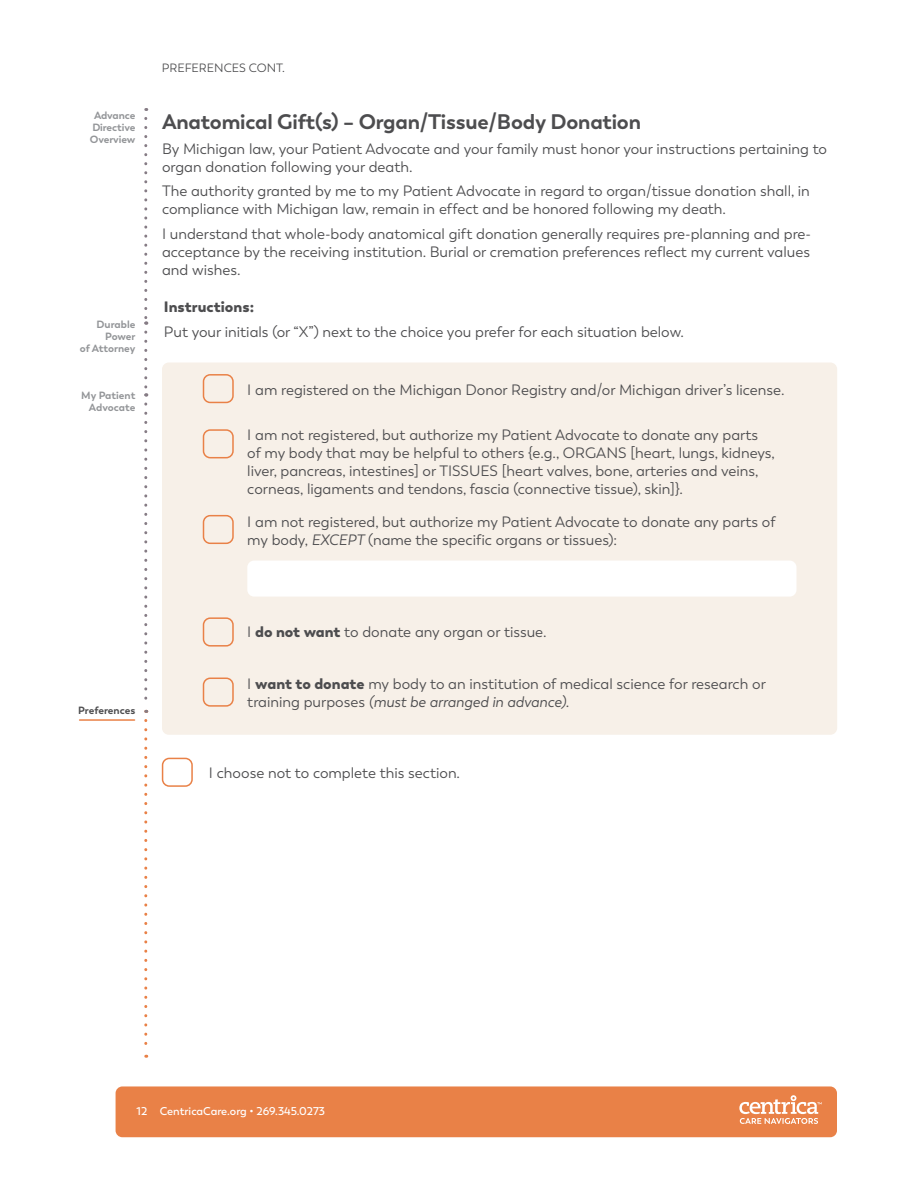
<style>
.page{position:relative;width:918px;height:1188px;background:#fff}
.page>*{position:absolute;margin:0;border:0;box-sizing:border-box;transform-origin:0 0}
.t1{font:700 21px "Boston";letter-spacing:-.01em;color:#4d4d4f}
.t2{font:15px/18px "Boston";color:#4d4d4f}
.t3{font:900 15px "Boston";color:#4d4d4f}
.t4{font:12px "Boston";color:#4d4d4f}
.t5{font:600 11.25px "Boston";color:#fff}
.t6{font:700 10.5px/12px "Boston";letter-spacing:-.01em;color:#939598;text-align:right}
.t7{font:700 10.5px "Boston";letter-spacing:-.005em;color:#4d4d4f}
.s1{font-style:italic}
.s2{font-weight:900}
</style>
<div class="page">
<div style="left:116px;top:1086px;width:721px;height:51px;background:#e98147;border-radius:7px"></div>
<svg style="left:739px;top:1095px;width:83px;height:29px"></svg>
<div style="left:162px;top:363px;width:675px;height:372px;background:#f7f0e8;border-radius:7px"></div>
<div style="left:247px;top:561px;width:549px;height:36px;background:#fff;border-radius:7px"></div>
<div style="left:203px;top:374px;width:31px;height:29px;border:2px solid #e98147;border-radius:7px"></div>
<div style="left:203px;top:429px;width:31px;height:29px;border:2px solid #e98147;border-radius:7px"></div>
<div style="left:203px;top:515px;width:31px;height:29px;border:2px solid #e98147;border-radius:7px"></div>
<div style="left:203px;top:617px;width:31px;height:30px;border:2px solid #e98147;border-radius:7px"></div>
<div style="left:203px;top:678px;width:31px;height:29px;border:2px solid #e98147;border-radius:7px"></div>
<div style="left:162px;top:758px;width:31px;height:29px;border:2px solid #e98147;border-radius:7px"></div>
<svg style="left:144px;top:118px;width:3px;height:207px"></svg>
<svg style="left:144px;top:720px;width:3px;height:338px"></svg>
<svg style="left:144px;top:332px;width:3px;height:64px"></svg>
<svg style="left:144px;top:404px;width:3px;height:309px"></svg>
<hr style="left:80px;top:719px;width:55px;height:2px;background:#e98147">
<p class="t6" style="left:90px;top:109px;width:47px;text-align:center">Advance<br>Directive<br>Overview</p>
<p class="t6" style="left:80px;top:318px;width:57px">Durable<br>Power<br>of Attorney</p>
<p class="t6" style="left:81px;top:390px;width:56px">My Patient<br>Advocate</p>
<p class="t4" style="left:162px;top:61px;width:125px">PREFERENCES CONT.</p>
<h1 class="t1" style="left:162px;top:109px;width:481px">Anatomical Gift(s) – Organ/Tissue/Body Donation</h1>
<p class="t2" style="left:162px;top:140px;width:667px">By Michigan law, your Patient Advocate and your family must honor your instructions pertaining to organ donation following your death.</p>
<p class="t2" style="left:162px;top:183px;width:649px">The authority granted by me to my Patient Advocate in regard to organ/tissue donation shall, in compliance with Michigan law, remain in effect and be honored following my death.</p>
<p class="t2" style="left:162px;top:225px;width:651px;text-align:justify">I understand that whole-body anatomical gift donation generally requires pre-planning and pre&shy;acceptance by the receiving institution. Burial or cremation preferences reflect my current values and wishes.</p>
<p class="t3" style="left:164px;top:298px;width:92px">Instructions:</p>
<p class="t2" style="left:164px;top:323px;width:522px">Put your initials (or “X”) next to the choice you prefer for each situation below.</p>
<p class="t2" style="left:247px;top:381px;width:539px">I am registered on the Michigan Donor Registry and/or Michigan driver’s license.</p>
<p class="t2" style="left:247px;top:426px;width:529px">I am not registered, but authorize my Patient Advocate to donate any parts of my body that may be helpful to others {e.g., ORGANS [heart, lungs, kidneys, liver, pancreas, intestines] or TISSUES [heart valves, bone, arteries and veins, corneas, ligaments and tendons, fascia (connective tissue), skin]}.</p>
<p class="t2" style="left:247px;top:513px;width:530px">I am not registered, but authorize my Patient Advocate to donate any parts of my body, <span class="s1">EXCEPT</span> (name the specific organs or tissues):</p>
<p class="t7" style="left:78px;top:704px;width:59px">Preferences</p>
<p class="t2" style="left:247px;top:623px;width:301px">I <span class="s2">do not want</span> to donate any organ or tissue.</p>
<p class="t2" style="left:247px;top:675px;width:520px">I <span class="s2">want to donate</span> my body to an institution of medical science for research or training purposes <span class="s1">(must be arranged in advance).</span></p>
<p class="t2" style="left:209px;top:764px;width:253px">I choose not to complete this section.</p>
<p class="t5" style="left:137px;top:1105px;width:190px">12 CentricaCare.org • 269.345.0273</p>
</div>
